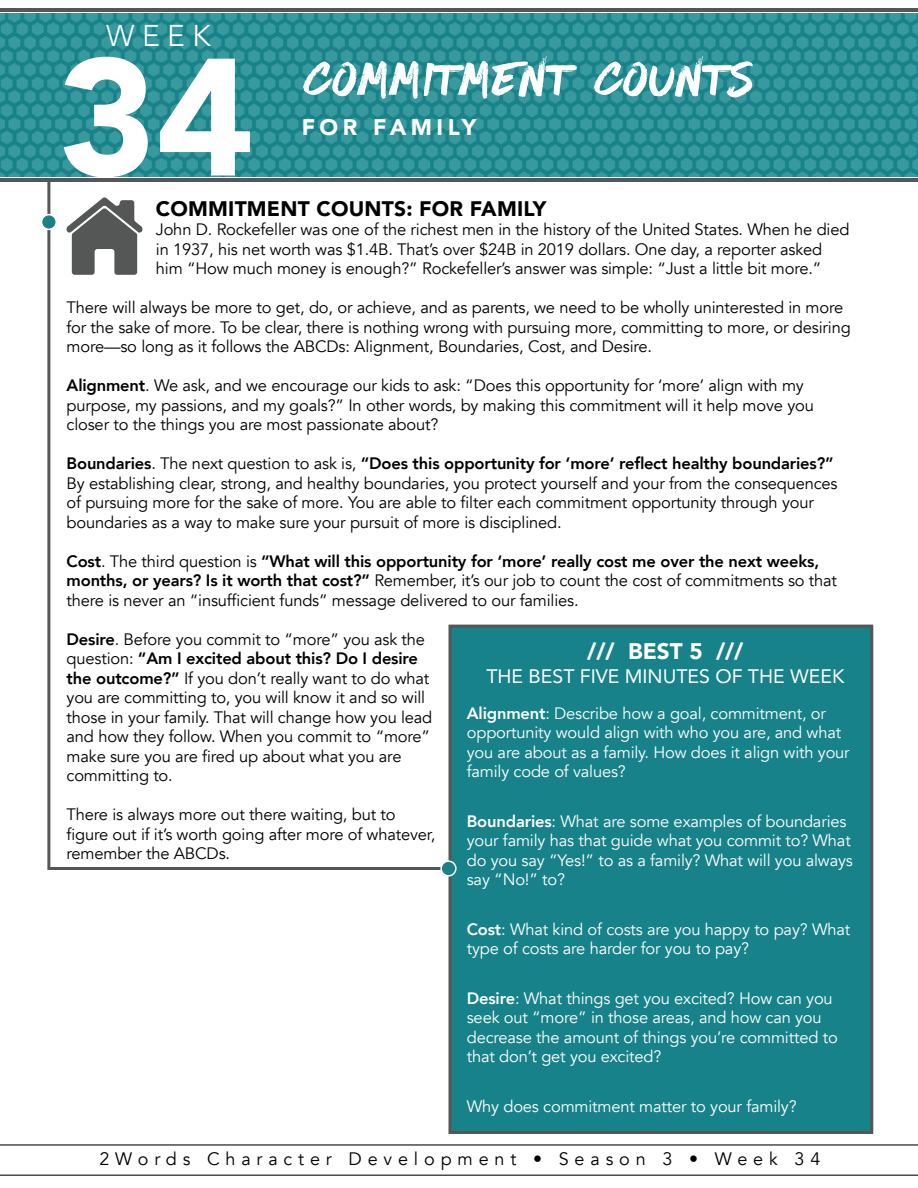
<style>
.page{position:relative;width:918px;height:1188px;background:#fff}
.page>*{position:absolute;margin:0;border:0;box-sizing:border-box;transform-origin:0 0}
.t1{font:900 165px "Avenir";color:#fff}
.t2{font:105px "Have Heart Two";letter-spacing:.02em;color:#fff}
.t3{font:300 30px "Avenir";color:#fff}
.t4{font:900 22.5px "Avenir";letter-spacing:.17em;color:#fff}
.t5{font:900 22.5px "Avenir";letter-spacing:.2em;color:#fff}
.t6{font:900 21px "Avenir";letter-spacing:.01em;color:#000}
.t7{font:19.5px "Avenir";color:#fff}
.t8{font:18px "Avenir";letter-spacing:.325em;color:#000}
.t9{font:16.5px/19.5px "Avenir";letter-spacing:-.01em;color:#000}
.t10{font:16.5px/19.5px "Avenir";letter-spacing:-.01em;color:#fff}
.s1{font-weight:800}
</style>
<div class="page">
<svg style="left:0;top:1144px;width:918px;height:32px"></svg>
<img style="left:0;top:14px;width:918px;height:163px">
<hr style="left:0;top:9px;width:918px;height:3px;background:#555657">
<hr style="left:0;top:178px;width:918px;height:4px;background:#555657">
<div style="left:448px;top:625px;width:425px;height:509px;background:#178289;border:3px solid #555656"></div>
<hr style="left:47px;top:222px;width:3px;height:648px;background:#555656">
<hr style="left:49px;top:867px;width:399px;height:3px;background:#555656">
<hr style="left:47px;top:180px;width:3px;height:42px;background:#555656">
<div style="left:42px;top:215px;width:14px;height:14px;background:#1a8189;border-radius:50%"></div>
<div style="left:41px;top:214px;width:16px;height:16px;border:2px solid #fff;border-radius:50%"></div>
<div style="left:441px;top:861px;width:15px;height:15px;background:#1a8189;border-radius:50%"></div>
<div style="left:440px;top:860px;width:17px;height:17px;border:2px solid #fff;border-radius:50%"></div>
<svg style="left:67px;top:197px;width:75px;height:78px"></svg>
<h3 class="t3" style="left:106px;top:18px;width:106px">WEEK</h3>
<h1 class="t1" style="left:58px;top:-23px;width:197px">34</h1>
<h2 class="t2" style="left:306px;top:13px;width:449px">Commitment counts</h2>
<h3 class="t5" style="left:302px;top:108px;width:176px">FOR FAMILY</h3>
<p class="t6" style="left:156px;top:190px;width:392px">COMMITMENT COUNTS: FOR FAMILY</p>
<p class="t9" style="left:156px;top:220px;width:695px">John D. Rockefeller was one of the richest men in the history of the United States. When he died in 1937, his net worth was $1.4B. That’s over $24B in 2019 dollars. One day, a reporter asked him “How much money is enough?” Rockefeller’s answer was simple: “Just a little bit more.”</p>
<p class="t9" style="left:67px;top:298px;width:786px">There will always be more to get, do, or achieve, and as parents, we need to be wholly uninterested in more for the sake of more. To be clear, there is nothing wrong with pursuing more, committing to more, or desiring more—so long as it follows the ABCDs: Alignment, Boundaries, Cost, and Desire.</p>
<p class="t9" style="left:67px;top:376px;width:749px"><span class="s1">Alignment</span>. We ask, and we encourage our kids to ask: “Does this opportunity for ‘more’ align with my purpose, my passions, and my goals?” In other words, by making this commitment will it help move you closer to the things you are most passionate about?</p>
<p class="t9" style="left:67px;top:454px;width:773px"><span class="s1">Boundaries</span>. The next question to ask is, <span class="s1">“Does this opportunity for ‘more’ reflect healthy boundaries?” </span>By establishing clear, strong, and healthy boundaries, you protect yourself and your from the consequences of pursuing more for the sake of more. You are able to filter each commitment opportunity through your boundaries as a way to make sure your pursuit of more is disciplined.</p>
<p class="t9" style="left:67px;top:552px;width:772px"><span class="s1">Cost</span>. The third question is <span class="s1">“What will this opportunity for ‘more’ really cost me over the next weeks, months, or years? Is it worth that cost?”</span> Remember, it’s our job to count the cost of commitments so that there is never an “insufficient funds” message delivered to our families.</p>
<p class="t9" style="left:67px;top:630px;width:367px"><span class="s1">Desire</span>. Before you commit to “more” you ask the question: <span class="s1">“Am I excited about this? Do I desire the outcome?”</span> If you don’t really want to do what you are committing to, you will know it and so will those in your family. That will change how you lead and how they follow. When you commit to “more” make sure you are fired up about what you are committing to.</p>
<p class="t9" style="left:67px;top:805px;width:370px">There is always more out there waiting, but to figure out if it’s worth going after more of whatever, remember the ABCDs.</p>
<h3 class="t4" style="left:587px;top:632px;width:158px">/// BEST 5 ///</h3>
<p class="t7" style="left:486px;top:660px;width:360px">THE BEST FIVE MINUTES OF THE WEEK</p>
<p class="t10" style="left:467px;top:704px;width:384px"><span class="s1">Alignment</span>: Describe how a goal, commitment, or opportunity would align with who you are, and what you are about as a family. How does it align with your family code of values?</p>
<p class="t10" style="left:467px;top:812px;width:388px"><span class="s1">Boundaries</span>: What are some examples of boundaries your family has that guide what you commit to? What do you say “Yes!” to as a family? What will you always say “No!” to?</p>
<p class="t10" style="left:467px;top:920px;width:385px"><span class="s1">Cost</span>: What kind of costs are you happy to pay? What type of costs are harder for you to pay?</p>
<p class="t10" style="left:467px;top:989px;width:372px"><span class="s1">Desire</span>: What things get you excited? How can you seek out “more” in those areas, and how can you decrease the amount of things you’re committed to that don’t get you excited?</p>
<p class="t10" style="left:467px;top:1097px;width:331px">Why does commitment matter to your family?</p>
<p class="t8" style="left:99px;top:1148px;width:722px">2Words Character Development • Season 3 • Week 34</p>
</div>
